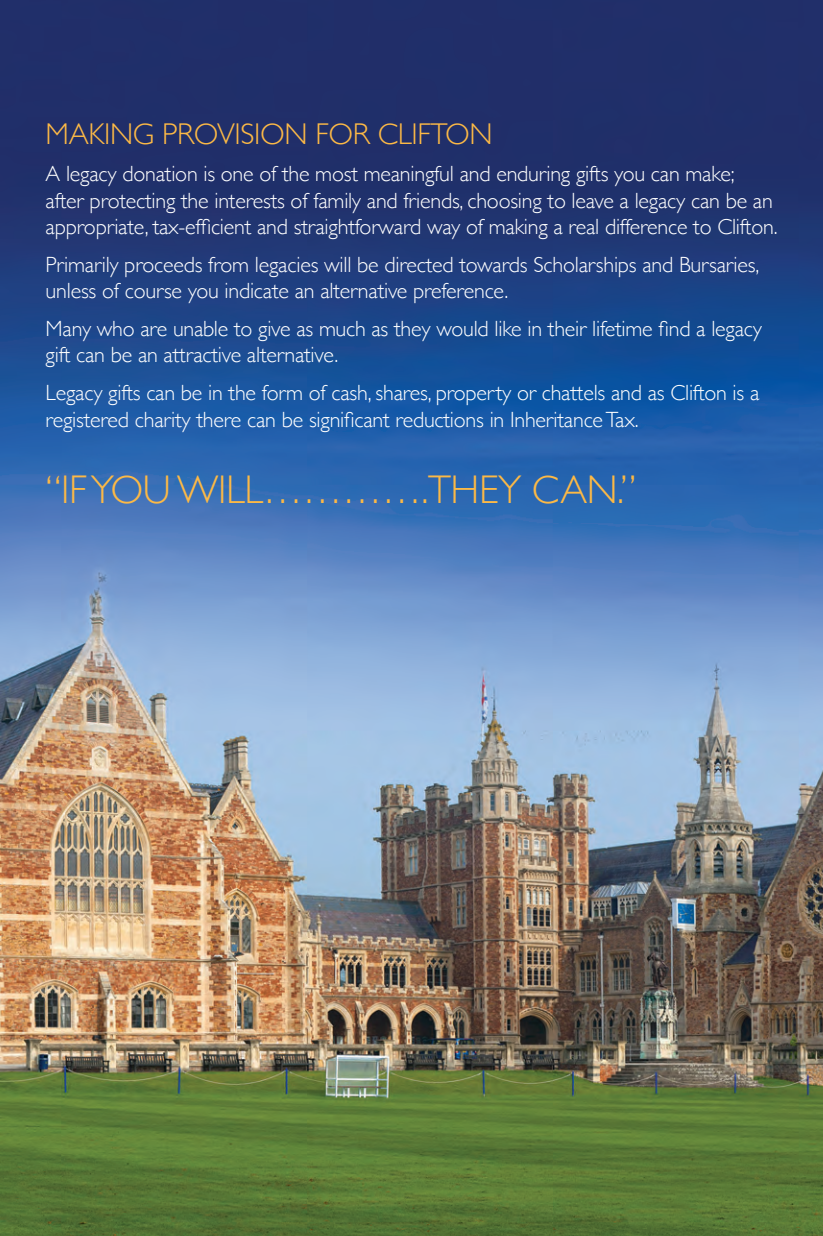
<style>
.page{position:relative;width:823px;height:1236px;background:#fff}
.page>*{position:absolute;margin:0;border:0;box-sizing:border-box;transform-origin:0 0}
.t1{font:300 40px "Gill Sans";letter-spacing:-.01em;color:#fcb946}
.t2{font:300 30px "Gill Sans";letter-spacing:-.01em;color:#fcb946}
.t3{font:300 22px/26.4px "Gill Sans";letter-spacing:-.01em;color:#fff}
</style>
<div class="page">
<img style="left:0;top:0;width:822px;height:1236px">
<h2 class="t2" style="left:46px;top:110px;width:448px">MAKING PROVISION FOR CLIFTON</h2>
<p class="t3" style="left:46px;top:160px;width:733px">A legacy donation is one of the most meaningful and enduring gifts you can make; after protecting the interests of family and friends, choosing to leave a legacy can be an appropriate, tax-efficient and straightforward way of making a real difference to Clifton.</p>
<p class="t3" style="left:46px;top:250px;width:714px">Primarily proceeds from legacies will be directed towards Scholarships and Bursaries, unless of course you indicate an alternative preference.</p>
<p class="t3" style="left:46px;top:315px;width:717px">Many who are unable to give as much as they would like in their lifetime find a legacy gift can be an attractive alternative.</p>
<p class="t3" style="left:46px;top:379px;width:715px">Legacy gifts can be in the form of cash, shares, property or chattels and as Clifton is a registered charity there can be significant reductions in Inheritance Tax.</p>
<h1 class="t1" style="left:46px;top:458px;width:592px">“IF YOU WILL………….THEY CAN.”</h1>
</div>
